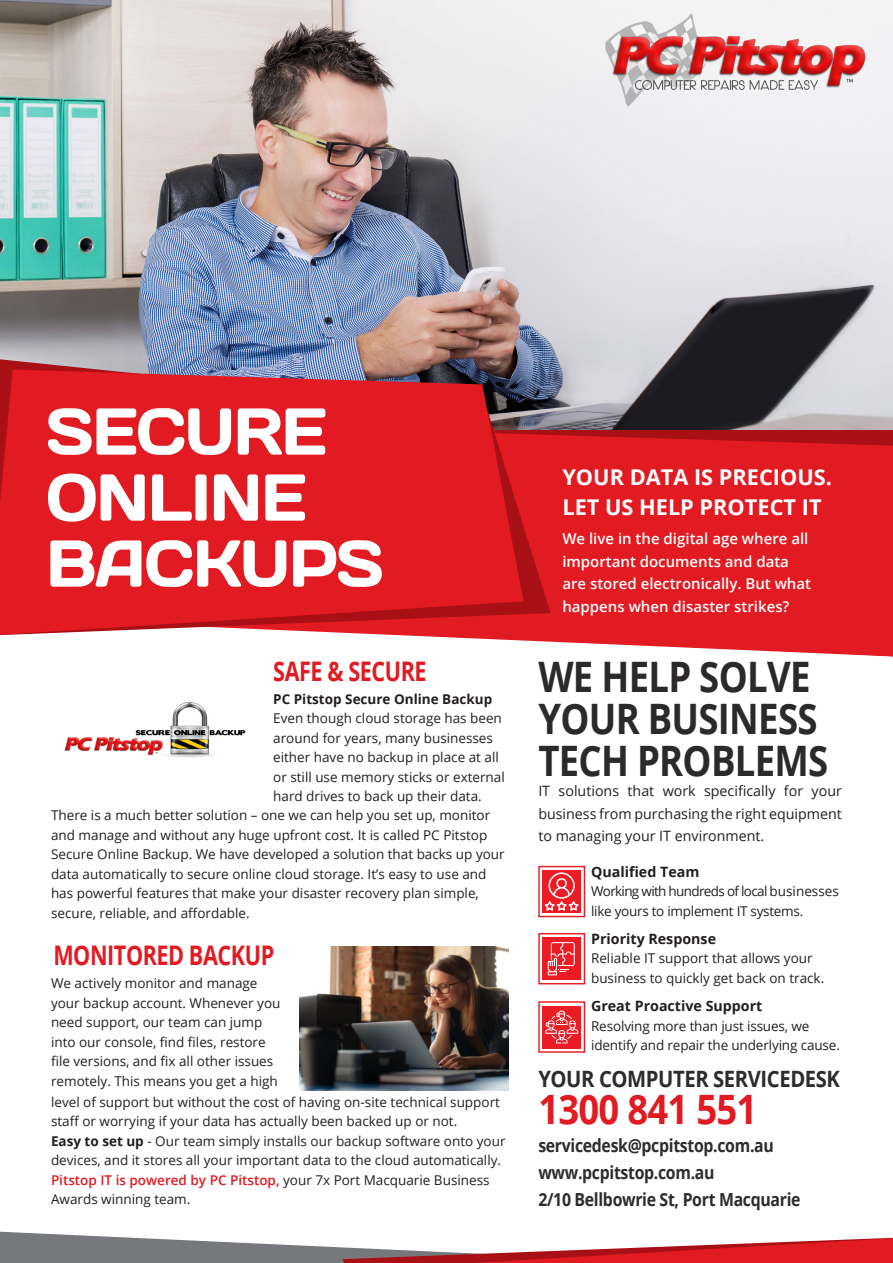
<style>
.page{position:relative;width:893px;height:1263px;background:#fff}
.page>*{position:absolute;margin:0;border:0;box-sizing:border-box;transform-origin:0 0}
.t1{font:66px "Days";letter-spacing:-.02em;color:#fff;scale:.92 1}
.t2{font:700 42px "Open Sans";letter-spacing:-.02em;color:#2b292a;scale:.87 1}
.t3{font:700 40.5px "Open Sans";letter-spacing:-.02em;color:#e21a21;scale:.9 1}
.t4{font:700 27px "Open Sans";letter-spacing:-.02em;color:#e21a21;scale:.8 1}
.t5{font:700 22.5px "Open Sans";letter-spacing:-.02em;color:#2e2b2c;scale:.9 1}
.t6{font:700 21.75px/30px "Open Sans";color:#fff}
.t7{font:700 18px "Open Sans";letter-spacing:-.02em;color:#2e2b2c;scale:.88 1}
.t8{font:600 15px/22.5px "Open Sans";color:#fff}
.t9{font:14.25px/22.5px "Open Sans";color:#231f20;text-align:justify}
.t10{font:700 14.25px "Open Sans";color:#231f20}
.t11{font:13.5px/19.5px "Open Sans";color:#231f20}
.t12{font:13.5px/19.5px "Open Sans";letter-spacing:-.02em;color:#231f20}
.s1{font-weight:700}
.s2{font-weight:600;color:#e21a21}
</style>
<div class="page">
<img style="left:0;top:0;width:893px;height:430px">
<svg style="left:0;top:432px;width:893px;height:224px;background:#e43c42"></svg>
<img style="left:0;top:359px;width:550px;height:276px">
<svg style="left:0;top:369px;width:523px;height:266px;background:#da1e26"></svg>
<svg style="left:0;top:1232px;width:893px;height:31px"></svg>
<img style="left:64px;top:702px;width:182px;height:56px">
<img style="left:300px;top:946px;width:209px;height:144px">
<img style="left:597px;top:12px;width:276px;height:102px">
<div style="left:538px;top:866px;width:47px;height:51px;border:1px solid #ed1c24"></div>
<div style="left:542px;top:870px;width:39px;height:43px;background:#ed1c24"></div>
<svg style="left:545px;top:872px;width:34px;height:39px"></svg>
<div style="left:538px;top:933px;width:47px;height:51px;border:1px solid #ed1c24"></div>
<div style="left:542px;top:937px;width:39px;height:43px;background:#ed1c24"></div>
<svg style="left:548px;top:942px;width:27px;height:33px"></svg>
<div style="left:538px;top:1001px;width:47px;height:52px;border:1px solid #ed1c24"></div>
<div style="left:542px;top:1005px;width:39px;height:43px;background:#ed1c24"></div>
<svg style="left:545px;top:1010px;width:33px;height:33px"></svg>
<p class="t1" style="left:46px;top:389px;width:306px">SECURE</p>
<p class="t1" style="left:46px;top:455px;width:284px">ONLINE</p>
<p class="t1" style="left:46px;top:521px;width:368px">BACKUPS</p>
<p class="t8" style="left:562px;top:527px;width:250px">We live in the digital age where all important documents and data are stored electronically. But what happens when disaster strikes?</p>
<p class="t6" style="left:562px;top:461px;width:271px">YOUR DATA IS PRECIOUS.<br>LET US HELP PROTECT IT</p>
<p class="t4" style="left:273px;top:652px;width:193px">SAFE &amp; SECURE</p>
<p class="t11" style="left:273px;top:689px;width:233px"><span class="s1">PC Pitstop Secure Online Backup </span>Even though cloud storage has been around for years, many businesses either have no backup in place at all or still use memory sticks or external hard drives to back up their data.</p>
<p class="t11" style="left:51px;top:805px;width:455px">There is a much better solution – one we can help you set up, monitor and manage and without any huge upfront cost. It is called PC Pitstop Secure Online Backup. We have developed a solution that backs up your data automatically to secure online cloud storage. It’s easy to use and has powerful features that make your disaster recovery plan simple, secure, reliable, and affordable.</p>
<p class="t4" style="left:53px;top:936px;width:278px">MONITORED BACKUP</p>
<p class="t11" style="left:51px;top:973px;width:231px">We actively monitor and manage your backup account. Whenever you need support, our team can jump into our console, find files, restore file versions, and fix all other issues remotely. This means you get a high</p>
<p class="t11" style="left:51px;top:1092px;width:456px">level of support but without the cost of having on-site technical support staff or worrying if your data has actually been backed up or not.<br><span class="s1">Easy to set up</span> - Our team simply installs our backup software onto your devices, and it stores all your important data to the cloud automatically.<br><span class="s2">Pitstop IT is powered by PC Pitstop,</span> your 7x Port Macquarie Business Awards winning team.</p>
<p class="t2" style="left:538px;top:647px;width:314px">WE HELP SOLVE</p>
<p class="t2" style="left:538px;top:689px;width:322px">YOUR BUSINESS</p>
<p class="t2" style="left:538px;top:731px;width:335px">TECH PROBLEMS</p>
<p class="t9" style="left:538px;top:779px;width:305px">IT solutions that work specifically for your business from purchasing the right equipment to managing your IT environment.</p>
<p class="t10" style="left:591px;top:861px;width:110px">Qualified Team</p>
<p class="t12" style="left:591px;top:881px;width:249px">Working with hundreds of local businesses like yours to implement IT systems.</p>
<p class="t10" style="left:591px;top:929px;width:127px">Priority Response</p>
<p class="t11" style="left:591px;top:948px;width:235px">Reliable IT support that allows your business to quickly get back on track.</p>
<p class="t10" style="left:591px;top:996px;width:173px">Great Proactive Support</p>
<p class="t11" style="left:591px;top:1015px;width:250px">Resolving more than just issues, we identify and repair the underlying cause.</p>
<p class="t5" style="left:538px;top:1063px;width:337px">YOUR COMPUTER SERVICEDESK</p>
<p class="t3" style="left:538px;top:1081px;width:245px">1300 841 551</p>
<p class="t7" style="left:538px;top:1132px;width:269px">servicedesk@pcpitstop.com.au</p>
<p class="t7" style="left:538px;top:1160px;width:202px">www.pcpitstop.com.au</p>
<p class="t7" style="left:538px;top:1187px;width:299px">2/10 Bellbowrie St, Port Macquarie</p>
</div>
